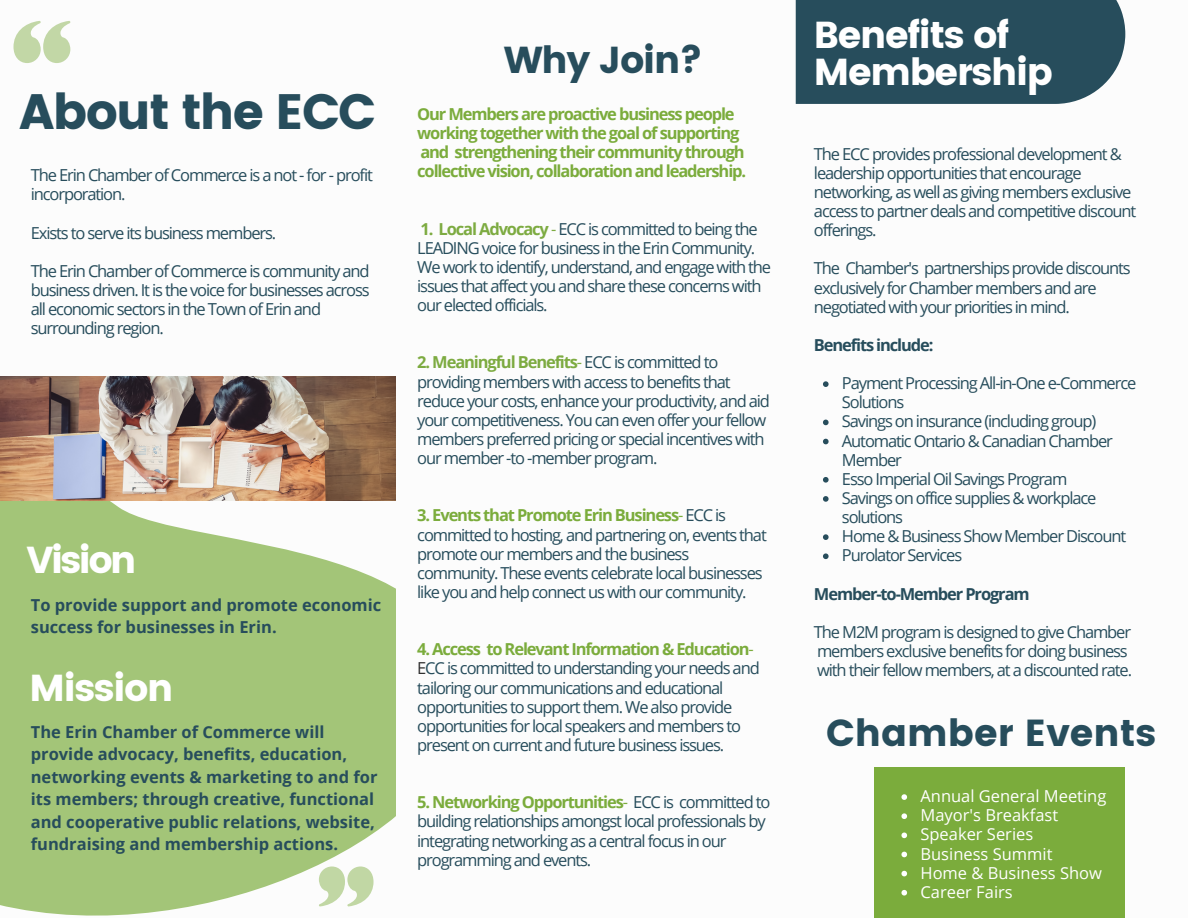
<style>
.page{position:relative;width:1188px;height:918px;background:#fff}
.page>*{position:absolute;margin:0;border:0;box-sizing:border-box;transform-origin:0 0}
.t1{font:49.5px "Poppins";letter-spacing:-.035em;color:#274d5c}
.t2{font:37.5px/37.2px "Poppins";letter-spacing:-.035em;color:#fff}
.t3{font:37.5px "Poppins";color:#274d5c}
.t4{font:16.5px/19.2px "Open Sans";letter-spacing:-.07em;color:#274d5c}
.t5{font:700 16.5px/22.5px "Open Sans";color:#274d5c}
.t6{font:700 16.5px/19.2px "Open Sans";letter-spacing:-.07em;color:#7bac3c}
.t7{font:16.5px/19.2px "Open Sans";color:#fff}
.t8{font:700 16.5px "Open Sans";letter-spacing:-.065em;color:#274d5c}
.t9{font:700 16.5px "Open Sans";letter-spacing:-.07em;color:#274d5c}
.s1{font-weight:700;color:#7dab41}
.s2{color:#7dab41}
.s3{font-weight:700;color:#7bac3c}
.s4{color:#7bac3c}
.s5{color:#303030}
</style>
<div class="page">
<svg style="left:0;top:500px;width:396px;height:416px;background:#adcb87"></svg>
<svg style="left:13px;top:21px;width:58px;height:42px"></svg>
<div style="left:796px;top:0;width:301px;height:104px;background:#274d5c"></div>
<svg style="left:318px;top:866px;width:56px;height:41px"></svg>
<div style="left:874px;top:767px;width:251px;height:151px;background:#7bac3c"></div>
<img style="left:0;top:376px;width:396px;height:124px">
<svg style="left:823px;top:381px;width:6px;height:6px"></svg>
<svg style="left:823px;top:420px;width:6px;height:5px"></svg>
<svg style="left:823px;top:439px;width:6px;height:5px"></svg>
<svg style="left:823px;top:477px;width:6px;height:6px"></svg>
<svg style="left:823px;top:496px;width:6px;height:6px"></svg>
<svg style="left:823px;top:534px;width:6px;height:6px"></svg>
<svg style="left:823px;top:553px;width:6px;height:6px"></svg>
<svg style="left:901px;top:794px;width:6px;height:6px"></svg>
<svg style="left:901px;top:813px;width:6px;height:6px"></svg>
<svg style="left:901px;top:833px;width:6px;height:5px"></svg>
<svg style="left:901px;top:852px;width:6px;height:5px"></svg>
<svg style="left:901px;top:871px;width:6px;height:5px"></svg>
<svg style="left:901px;top:890px;width:6px;height:6px"></svg>
<svg style="left:1097px;top:0;width:29px;height:90px;fill:#274d5c"></svg>
<h1 class="t1" style="left:19px;top:83px;width:358px">About the ECC</h1>
<p class="t4" style="left:31px;top:165px;width:344px">The Erin Chamber of Commerce is a not - for - profit incorporation.</p>
<p class="t4" style="left:31px;top:223px;width:247px">Exists to serve its business members.</p>
<p class="t4" style="left:31px;top:261px;width:340px">The Erin Chamber of Commerce is community and business driven. It is the voice for businesses across all economic sectors in the Town of Erin and surrounding region.</p>
<h2 class="t2" style="left:26px;top:541px;width:112px">Vision</h2>
<p class="t5" style="left:31px;top:593px;width:352px">To provide support and promote economic success for businesses in Erin.</p>
<h2 class="t2" style="left:30px;top:670px;width:145px">Mission</h2>
<p class="t5" style="left:31px;top:720px;width:348px">The Erin Chamber of Commerce will provide advocacy, benefits, education, networking events &amp; marketing to and for its members; through creative, functional and cooperative public relations, website, fundraising and membership actions.</p>
<h2 class="t3" style="left:504px;top:38px;width:201px">Why Join?</h2>
<p class="t6" style="left:417px;top:104px;width:330px">Our Members are proactive business people working together with the goal of supporting and strengthening their community through collective vision, collaboration and leadership.</p>
<p class="t4" style="left:417px;top:219px;width:355px"><span class="s1">1. Local Advocacy</span> <span class="s2">-</span> ECC is committed to being the LEADING voice for business in the Erin Community.<br>We work to identify, understand, and engage with the issues that affect you and share these concerns with our elected officials.</p>
<p class="t4" style="left:417px;top:352px;width:354px"><span class="s1">2. Meaningful Benefits</span><span class="s2">-</span> ECC is committed to providing members with access to benefits that reduce your costs, enhance your productivity, and aid your competitiveness. You can even offer your fellow members preferred pricing or special incentives with our member -to -member program.</p>
<p class="t4" style="left:417px;top:505px;width:351px"><span class="s3">3. Events that Promote Erin Business</span><span class="s4">-</span> ECC is committed to hosting, and partnering on, events that promote our members and the business community. These events celebrate local businesses like you and help connect us with our community.</p>
<p class="t4" style="left:417px;top:639px;width:344px"><span class="s3">4. Access to Relevant Information &amp; Education</span><span class="s4">-</span><span class="s5">E</span>CC is committed to understanding your needs and tailoring our communications and educational opportunities to support them. We also provide opportunities for local speakers and members to present on current and future business issues.</p>
<p class="t4" style="left:417px;top:792px;width:355px"><span class="s3">5. Networking Opportunities</span><span class="s4">-</span> ECC is committed to building relationships amongst local professionals by integrating networking as a central focus in our programming and events.</p>
<h2 class="t2" style="left:814px;top:16px;width:240px">Benefits of<br>Membership</h2>
<p class="t4" style="left:814px;top:144px;width:324px">The ECC provides professional development &amp; leadership opportunities that encourage networking, as well as giving members exclusive access to partner deals and competitive discount offerings.</p>
<p class="t4" style="left:814px;top:258px;width:318px">The Chamber's partnerships provide discounts exclusively for Chamber members and are negotiated with your priorities in mind.</p>
<p class="t9" style="left:814px;top:333px;width:121px">Benefits include:</p>
<p class="t4" style="left:842px;top:373px;width:296px">Payment Processing All-in-One e-Commerce<br>Solutions<br>Savings on insurance (including group)<br>Automatic Ontario &amp; Canadian Chamber<br>Member<br>Esso Imperial Oil Savings Program<br>Savings on office supplies &amp; workplace solutions<br>Home &amp; Business Show Member Discount<br>Purolator Services</p>
<p class="t8" style="left:814px;top:582px;width:217px">Member-to-Member Program</p>
<p class="t4" style="left:814px;top:622px;width:320px">The M2M program is designed to give Chamber members exclusive benefits for doing business with their fellow members, at a discounted rate.</p>
<h2 class="t3" style="left:826px;top:711px;width:331px">Chamber Events</h2>
<p class="t7" style="left:921px;top:786px;width:187px">Annual General Meeting<br>Mayor's Breakfast<br>Speaker Series<br>Business Summit<br>Home &amp; Business Show<br>Career Fairs</p>
</div>
